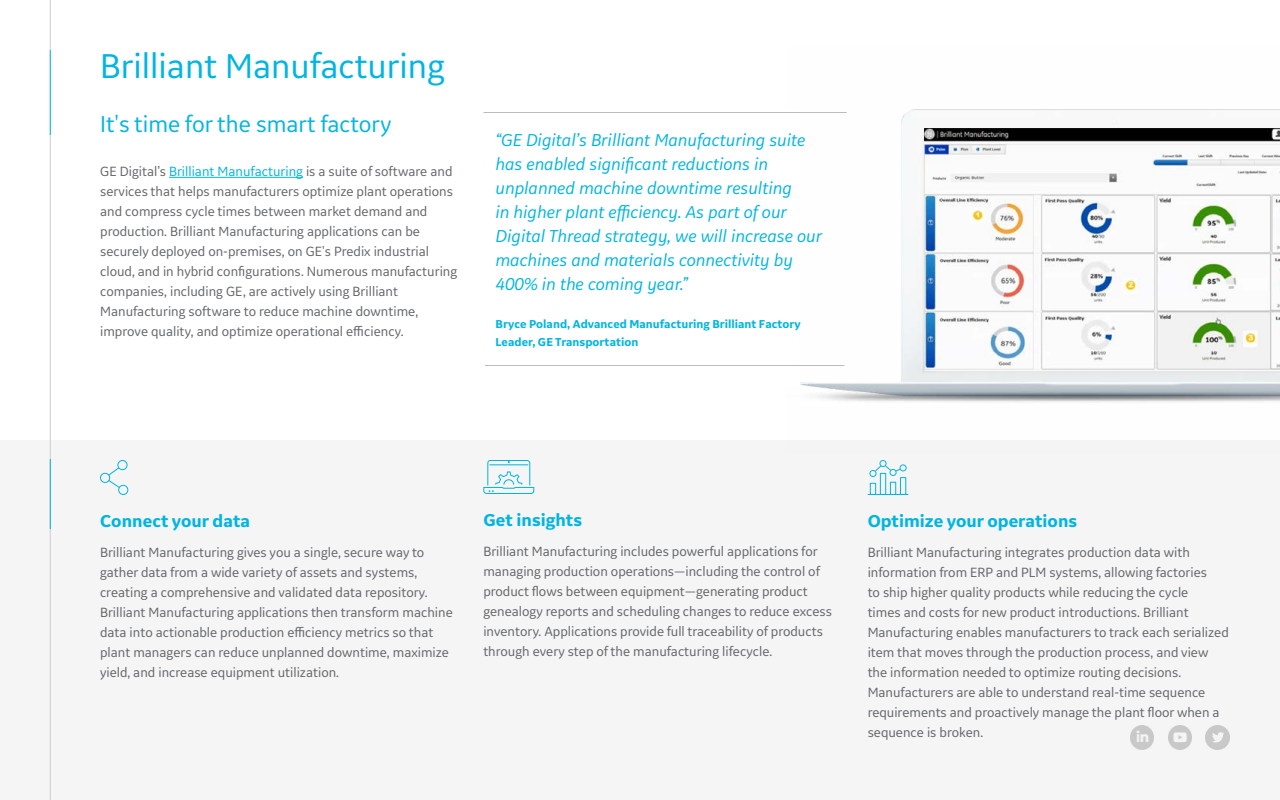
<style>
.page{position:relative;width:1280px;height:800px;background:#fff}
.page>*{position:absolute;margin:0;border:0;box-sizing:border-box;transform-origin:0 0}
.t1{font:36px "GE Inspira Sans";color:#00b5e2}
.t2{font:24px "GE Inspira Sans";color:#00b5e2}
.t3{font:italic 18px/24px "GE Inspira Sans";color:#00b5e2}
.t4{font:700 18px "GE Inspira Sans";color:#00b5e2}
.t5{font:14px/20px "GE Inspira Sans";color:#63666a}
.t6{font:700 12px/18px "GE Inspira Sans";color:#00b5e2}
.s1{color:#00b5e2}
</style>
<div class="page">
<div style="left:0;top:440px;width:1280px;height:360px;background:#f5f5f5"></div>
<hr style="left:50px;top:0;width:1px;height:800px;background:#cdcdcd">
<hr style="left:50px;top:50px;width:1px;height:85px;background:#00bfdb">
<hr style="left:169px;top:177px;width:134px;height:1px;background:#00b5e2">
<img style="left:800px;top:109px;width:480px;height:293px">
<img style="left:924px;top:129px;width:356px;height:241px">
<hr style="left:485px;top:365px;width:359px;height:1px;background:#bcbcbc">
<hr style="left:484px;top:112px;width:363px;height:1px;background:#bcbcbc">
<svg style="left:100px;top:460px;width:29px;height:35px"></svg>
<svg style="left:483px;top:460px;width:52px;height:34px"></svg>
<svg style="left:867px;top:460px;width:42px;height:35px"></svg>
<hr style="left:50px;top:459px;width:1px;height:70px;background:#00b5e2">
<img style="left:1206px;top:726px;width:23px;height:23px">
<img style="left:1168px;top:726px;width:23px;height:23px">
<img style="left:1130px;top:726px;width:23px;height:23px">
<h1 class="t1" style="left:100px;top:43px;width:346px">Brilliant Manufacturing</h1>
<h2 class="t2" style="left:100px;top:109px;width:293px">It's time for the smart factory</h2>
<p class="t5" style="left:100px;top:161px;width:359px">GE Digital’s <span class="s1">Brilliant Manufacturing</span> is a suite of software and services that helps manufacturers optimize plant operations and compress cycle times between market demand and production. Brilliant Manufacturing applications can be securely deployed on-premises, on GE's Predix industrial cloud, and in hybrid configurations. Numerous manufacturing companies, including GE, are actively using Brilliant Manufacturing software to reduce machine downtime, improve quality, and optimize operational efficiency.</p>
<p class="t3" style="left:496px;top:127px;width:328px">“GE Digital’s Brilliant Manufacturing suite has enabled significant reductions in unplanned machine downtime resulting<br>in higher plant efficiency. As part of our Digital Thread strategy, we will increase our machines and materials connectivity by 400% in the coming year.”</p>
<p class="t6" style="left:496px;top:315px;width:307px">Bryce Poland, Advanced Manufacturing Brilliant Factory<br>Leader, GE Transportation</p>
<p class="t4" style="left:100px;top:510px;width:152px">Connect your data</p>
<p class="t5" style="left:100px;top:542px;width:354px">Brilliant Manufacturing gives you a single, secure way to gather data from a wide variety of assets and systems, creating a comprehensive and validated data repository.<br>Brilliant Manufacturing applications then transform machine data into actionable production efficiency metrics so that plant managers can reduce unplanned downtime, maximize yield, and increase equipment utilization.</p>
<p class="t4" style="left:483px;top:509px;width:100px">Get insights</p>
<p class="t5" style="left:483px;top:541px;width:350px">Brilliant Manufacturing includes powerful applications for managing production operations—including the control of product flows between equipment—generating product genealogy reports and scheduling changes to reduce excess inventory. Applications provide full traceability of products through every step of the manufacturing lifecycle.</p>
<p class="t4" style="left:868px;top:510px;width:211px">Optimize your operations</p>
<p class="t5" style="left:868px;top:542px;width:363px">Brilliant Manufacturing integrates production data with information from ERP and PLM systems, allowing factories<br>to ship higher quality products while reducing the cycle<br>times and costs for new product introductions. Brilliant Manufacturing enables manufacturers to track each serialized item that moves through the production process, and view the information needed to optimize routing decisions.<br>Manufacturers are able to understand real-time sequence requirements and proactively manage the plant floor when a sequence is broken.</p>
</div>
